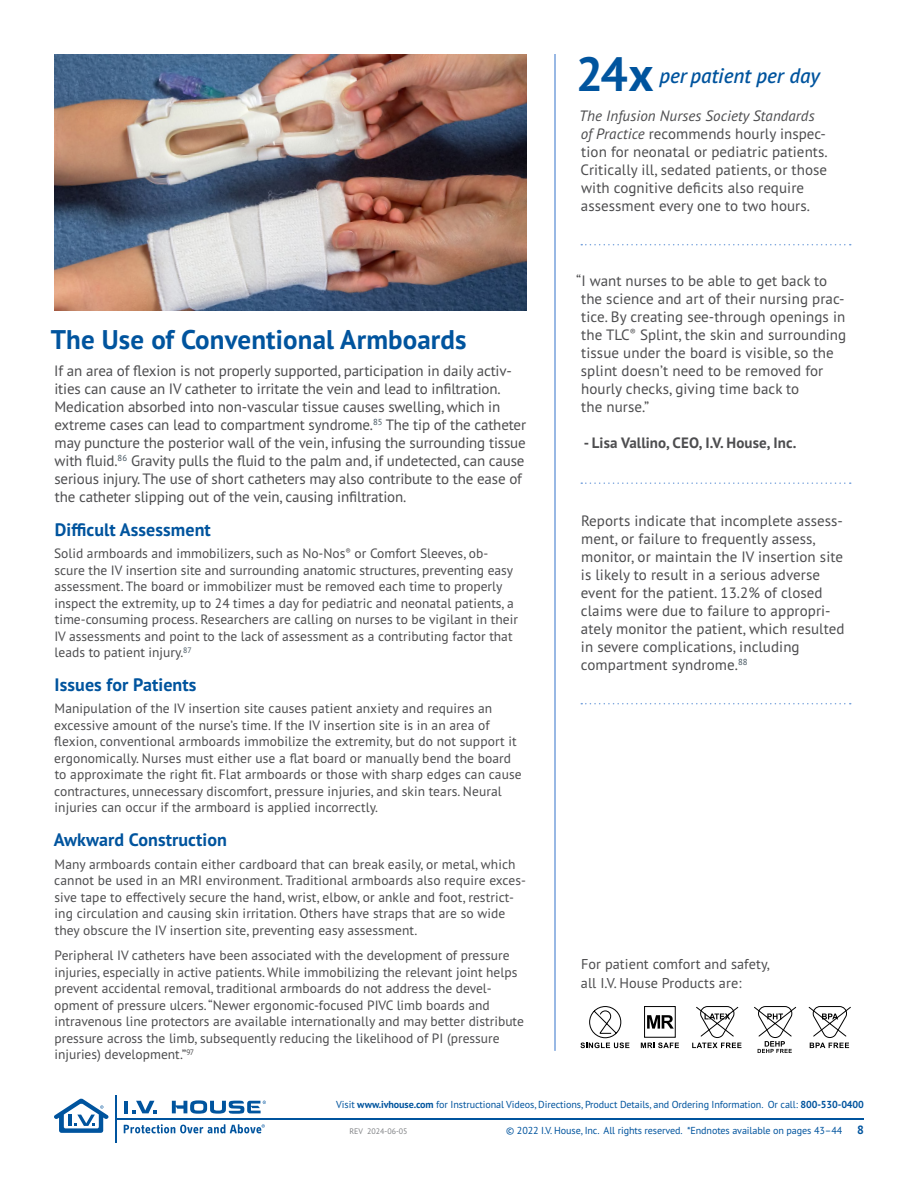
<style>
.page{position:relative;width:918px;height:1188px;background:#fff}
.page>*{position:absolute;margin:0;border:0;box-sizing:border-box;transform-origin:0 0}
.Feature_numbers{font:700 48px "PT Sans Pro";color:#00549e}
.HEADLINE{font:700 27px "PT Sans Pro";letter-spacing:.005em;color:#00549e}
.Feature_numbers-2{font:italic 600 21px "PT Sans Pro";color:#00549e}
.subheads{font:700 18px "PT Sans Pro";letter-spacing:.005em;color:#00549e}
.Sidebar_10_12{font:15px/18px "PT Sans Pro";letter-spacing:.005em;color:#4d4d4f}
._10_12{font:15px/18px "PT Sans Pro";letter-spacing:-.01em;color:#4d4d4f}
.Sidebar_10_12-2{font:700 15px "PT Sans Pro";letter-spacing:.005em;color:#4d4d4f}
._9_5_13{font:14.25px/19.5px "PT Sans Pro";letter-spacing:.005em;color:#4d4d4f}
._9_11{font:13.5px/16.5px "PT Sans Pro";color:#4d4d4f}
.t1{font:10.2px "PT Sans Pro";letter-spacing:-.01em;color:#00549e}
.t2{font:7.95px "PT Sans Pro";color:#808285}
.s1{font-style:italic}
.s2{font-weight:700}
.s3{font-weight:700;font-size:12px}
</style>
<div class="page">
<hr style="left:116px;top:1119px;width:748px;height:1px;background:#00549e">
<hr style="left:124px;top:1101px;width:4px;height:12px;background:#00549e">
<svg style="left:132px;top:1101px;width:24px;height:12px"></svg>
<svg style="left:172px;top:1100px;width:94px;height:14px"></svg>
<hr style="left:115px;top:1095px;width:1px;height:48px;background:#00549e">
<svg style="left:124px;top:1124px;width:141px;height:9px"></svg>
<svg style="left:54px;top:1099px;width:54px;height:34px"></svg>
<hr style="left:554px;top:54px;width:2px;height:997px;background:#77a2dc">
<img style="left:54px;top:54px;width:472px;height:256px">
<svg style="left:581px;top:244px;width:270px;height:1px"></svg>
<svg style="left:581px;top:482px;width:270px;height:2px"></svg>
<svg style="left:581px;top:703px;width:270px;height:1px"></svg>
<svg style="left:692px;top:1006px;width:50px;height:42px"></svg>
<svg style="left:754px;top:1006px;width:43px;height:47px"></svg>
<svg style="left:808px;top:1006px;width:43px;height:42px"></svg>
<svg style="left:580px;top:1006px;width:49px;height:42px"></svg>
<svg style="left:641px;top:1043px;width:38px;height:5px"></svg>
<div style="left:644px;top:1006px;width:32px;height:32px;border:1px solid #000"></div>
<svg style="left:647px;top:1015px;width:27px;height:14px"></svg>
<p class="HEADLINE" style="left:51px;top:322px;width:417px">The Use of Conventional Armboards</p>
<p class="_10_12" style="left:54px;top:362px;width:473px">If an area of flexion is not properly supported, participation in daily activ&shy;ities can cause an IV catheter to irritate the vein and lead to infiltration.<br>Medication absorbed into non-vascular tissue causes swelling, which in extreme cases can lead to compartment syndrome.<sup>85</sup> The tip of the catheter may puncture the posterior wall of the vein, infusing the surrounding tissue with fluid.<sup>86</sup> Gravity pulls the fluid to the palm and, if undetected, can cause serious injury. The use of short catheters may also contribute to the ease of the catheter slipping out of the vein, causing infiltration.</p>
<p class="subheads" style="left:55px;top:518px;width:158px">Difficult Assessment</p>
<p class="_9_11" style="left:54px;top:545px;width:465px">Solid armboards and immobilizers, such as No-Nos<sup>®</sup> or Comfort Sleeves, ob&shy;scure the IV insertion site and surrounding anatomic structures, preventing easy assessment. The board or immobilizer must be removed each time to properly inspect the extremity, up to 24 times a day for pediatric and neonatal patients, a time-consuming process. Researchers are calling on nurses to be vigilant in their IV assessments and point to the lack of assessment as a contributing factor that leads to patient injury.<sup>87</sup></p>
<p class="subheads" style="left:55px;top:673px;width:143px">Issues for Patients</p>
<p class="_9_11" style="left:54px;top:700px;width:469px">Manipulation of the IV insertion site causes patient anxiety and requires an excessive amount of the nurse’s time. If the IV insertion site is in an area of flexion, conventional armboards immobilize the extremity, but do not support it ergonomically. Nurses must either use a flat board or manually bend the board to approximate the right fit. Flat armboards or those with sharp edges can cause contractures, unnecessary discomfort, pressure injuries, and skin tears. Neural injuries can occur if the armboard is applied incorrectly.</p>
<p class="subheads" style="left:54px;top:828px;width:175px">Awkward Construction</p>
<p class="_9_11" style="left:54px;top:855px;width:473px">Many armboards contain either cardboard that can break easily, or metal, which cannot be used in an MRI environment. Traditional armboards also require exces&shy;sive tape to effectively secure the hand, wrist, elbow, or ankle and foot, restrict&shy;ing circulation and causing skin irritation. Others have straps that are so wide they obscure the IV insertion site, preventing easy assessment.</p>
<p class="_9_11" style="left:54px;top:947px;width:471px">Peripheral IV catheters have been associated with the development of pressure injuries, especially in active patients. While immobilizing the relevant joint helps prevent accidental removal, traditional armboards do not address the devel&shy;opment of pressure ulcers. “Newer ergonomic-focused PIVC limb boards and intravenous line protectors are available internationally and may better distribute pressure across the limb, subsequently reducing the likelihood of PI (pressure injuries) development.”<sup>97</sup></p>
<p class="Feature_numbers" style="left:579px;top:42px;width:76px">24x</p>
<p class="Feature_numbers-2" style="left:659px;top:62px;width:162px">per patient per day</p>
<p class="Sidebar_10_12" style="left:579px;top:106px;width:250px"><span class="s1">The Infusion Nurses Society Standards of Practice</span> recommends hourly inspec&shy;tion for neonatal or pediatric patients.<br>Critically ill, sedated patients, or those with cognitive deficits also require assessment every one to two hours.</p>
<p class="Sidebar_10_12" style="left:581px;top:271px;width:267px;text-indent:-5px">“I want nurses to be able to get back to the science and art of their nursing prac&shy;tice. By creating see-through openings in the TLC<sup>®</sup> Splint, the skin and surrounding tissue under the board is visible, so the splint doesn’t need to be removed for hourly checks, giving time back to<br>the nurse.”</p>
<p class="Sidebar_10_12-2" style="left:584px;top:433px;width:214px">- Lisa Vallino, CEO, I.V. House, Inc.</p>
<p class="Sidebar_10_12" style="left:581px;top:511px;width:265px">Reports indicate that incomplete assess&shy;ment, or failure to frequently assess, monitor, or maintain the IV insertion site is likely to result in a serious adverse event for the patient. 13.2% of closed claims were due to failure to appropri&shy;ately monitor the patient, which resulted in severe complications, including compartment syndrome.<sup>88</sup></p>
<p class="_9_5_13" style="left:581px;top:954px;width:190px">For patient comfort and safety, all I.V. House Products are:</p>
<p class="t1" style="left:336px;top:1098px;width:529px">Visit <span class="s2">www.ivhouse.com</span> for Instructional Videos, Directions, Product Details, and Ordering Information. Or call: <span class="s2">800-530-0400</span></p>
<p class="t2" style="left:349px;top:1126px;width:60px">REV 2024-06-05</p>
<p class="t1" style="left:506px;top:1124px;width:359px">© 2022 I.V. House, Inc. All rights reserved. *Endnotes available on pages 43–44 <span class="s3">8</span></p>
</div>
